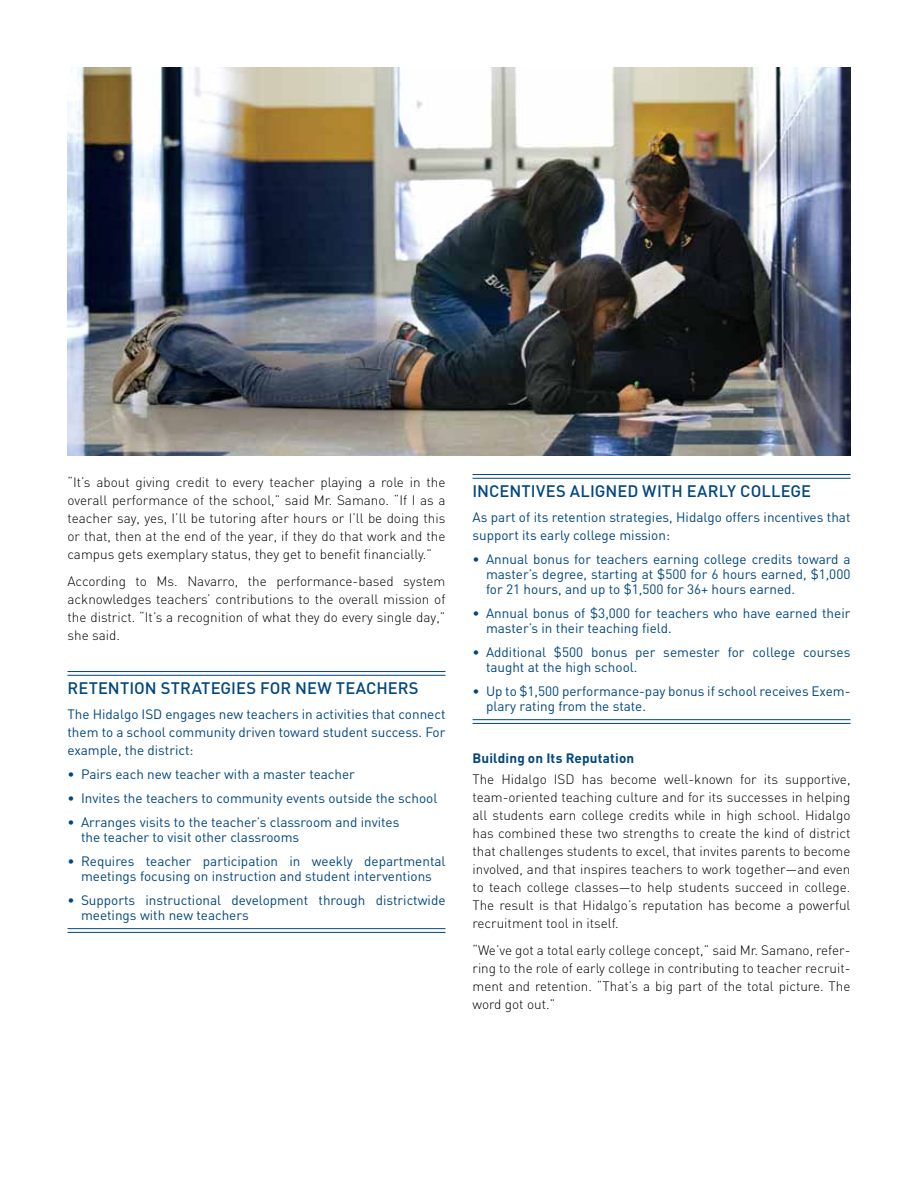
<style>
.page{position:relative;width:918px;height:1188px;background:#fff}
.page>*{position:absolute;margin:0;border:0;box-sizing:border-box;transform-origin:0 0}
.t1{font:500 16.5px "DIN";letter-spacing:.005em;color:#00467f}
.t2{font:300 13.5px/18px "DIN";color:#000;text-align:justify}
.t3{font:13.5px/15px "DIN";color:#00467f}
.t4{font:700 13.5px "DIN";letter-spacing:.01em;color:#00467f}
</style>
<div class="page">
<hr style="left:68px;top:671px;width:378px;height:1px;background:#00467f">
<hr style="left:68px;top:675px;width:378px;height:1px;background:#00467f">
<hr style="left:68px;top:928px;width:378px;height:1px;background:#00467f">
<hr style="left:68px;top:932px;width:378px;height:1px;background:#00467f">
<hr style="left:472px;top:474px;width:378px;height:1px;background:#00467f">
<hr style="left:472px;top:478px;width:378px;height:1px;background:#00467f">
<hr style="left:472px;top:719px;width:378px;height:1px;background:#00467f">
<hr style="left:472px;top:723px;width:378px;height:1px;background:#00467f">
<img style="left:68px;top:68px;width:782px;height:388px">
<p class="t2" style="left:68px;top:473px;width:380px">“It’s about giving credit to every teacher playing a role in the overall performance of the school,” said Mr. Samano. “If I as a teacher say, yes, I’ll be tutoring after hours or I’ll be doing this or that, then at the end of the year, if they do that work and the campus gets exemplary status, they get to benefit financially.”</p>
<p class="t2" style="left:68px;top:572px;width:380px">According to Ms. Navarro, the performance-based system acknowledges teachers’ contributions to the overall mission of the district. “It’s a recognition of what they do every single day,” she said.</p>
<p class="t1" style="left:68px;top:678px;width:351px">RETENTION STRATEGIES FOR N EW TEACHERS</p>
<p class="t3" style="left:68px;top:705px;width:380px;line-height:18px;text-align:justify">The Hidalgo ISD engages new teachers in activities that connect them to a school community driven toward student success. For example, the district:</p>
<p class="t3" style="left:68px;top:766px;width:289px">• Pairs each new teacher with a master teacher</p>
<p class="t3" style="left:68px;top:790px;width:371px">• Invites the teachers to community events outside the school</p>
<p class="t3" style="left:81px;top:814px;width:320px;text-indent:-14px">• Arranges visits to the teacher’s classroom and invites the teacher to visit other classrooms</p>
<p class="t3" style="left:68px;top:853px;width:380px;text-align:center">• Requires teacher participation in weekly departmental meetings focusing on instruction and student interventions</p>
<p class="t3" style="left:81px;top:892px;width:366px;text-indent:-14px">• Supports instructional development through districtwide meetings with new teachers</p>
<p class="t1" style="left:472px;top:481px;width:340px">I NCENTIVES ALIGNED WITH EARLY COLLEGE</p>
<p class="t3" style="left:472px;top:508px;width:380px;line-height:18px">As part of its retention strategies, Hidalgo offers incentives that support its early college mission:</p>
<p class="t3" style="left:486px;top:551px;width:366px;text-align:justify;text-indent:-14px">• Annual bonus for teachers earning college credits toward a master’s degree, starting at $500 for 6 hours earned, $1,000 for 21 hours, and up to $1,500 for 36+ hours earned.</p>
<p class="t3" style="left:486px;top:605px;width:366px;text-indent:-14px">• Annual bonus of $3,000 for teachers who have earned their master’s in their teaching field.</p>
<p class="t3" style="left:486px;top:644px;width:366px;text-indent:-14px">• Additional $500 bonus per semester for college courses taught at the high school.</p>
<p class="t3" style="left:486px;top:683px;width:366px;text-indent:-14px">• Up to $1,500 performance-pay bonus if school receives Exem&shy;plary rating from the state.</p>
<p class="t4" style="left:472px;top:749px;width:163px">Building on Its Reputation</p>
<p class="t2" style="left:472px;top:770px;width:380px">The Hidalgo ISD has become well-known for its supportive, team-oriented teaching culture and for its successes in helping all students earn college credits while in high school. Hidalgo has combined these two strengths to create the kind of district that challenges students to excel, that invites parents to become involved, and that inspires teachers to work together—and even to teach college classes—to help students succeed in college.<br>The result is that Hidalgo’s reputation has become a powerful recruitment tool in itself.</p>
<p class="t2" style="left:472px;top:941px;width:380px">“We’ve got a total early college concept,” said Mr. Samano, refer&shy;ring to the role of early college in contributing to teacher recruit&shy;ment and retention. “That’s a big part of the total picture. The word got out.”</p>
</div>
